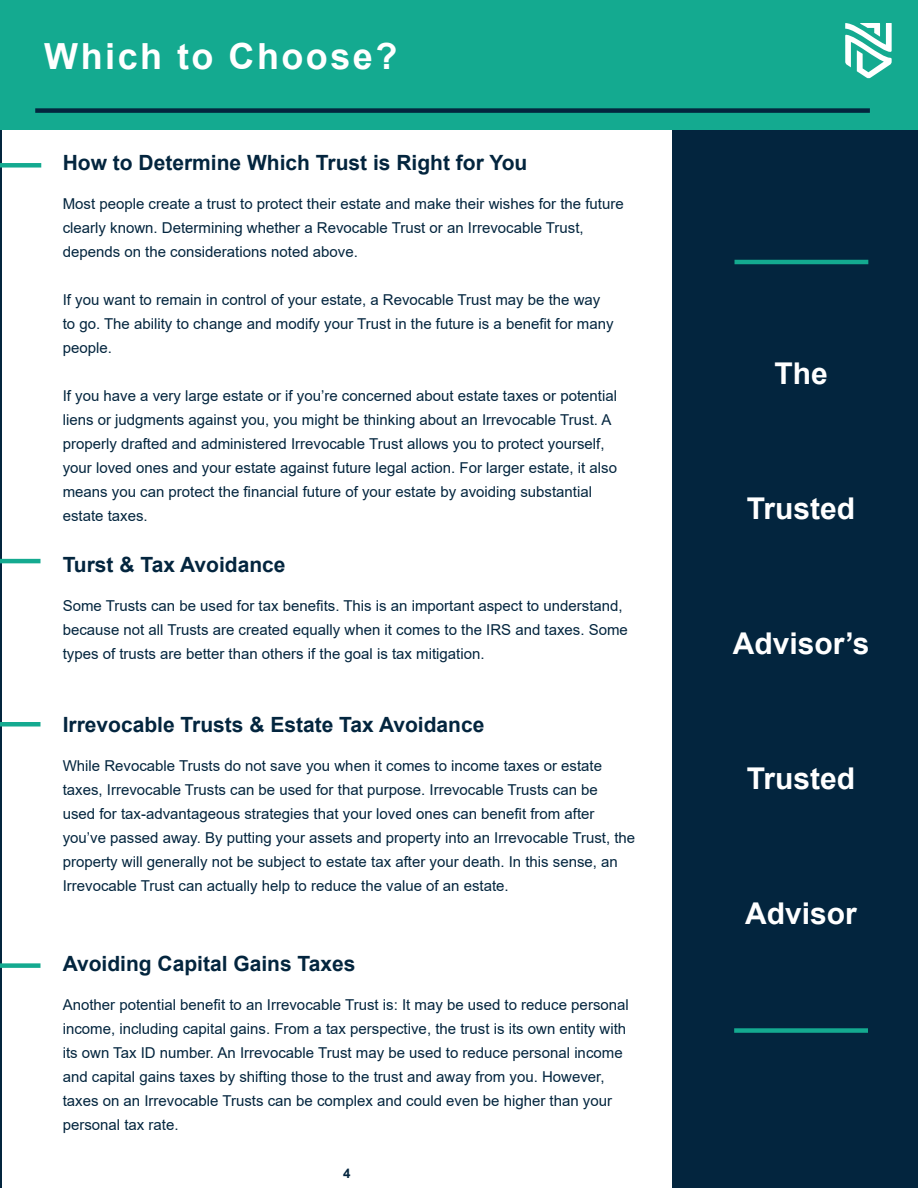
<style>
.page{position:relative;width:918px;height:1188px;background:#fff}
.page>*{position:absolute;margin:0;border:0;box-sizing:border-box;transform-origin:0 0}
.t1{font:700 36px "Arial";letter-spacing:.07em;color:#fff}
.t2{font:700 30px "Arial";color:#fff}
.t3{font:700 21px "Arial";color:#03253e}
.t4{font:15px/24px "Arial";color:#03253e}
.t5{font:700 13.35px "Arial";color:#03253e}
</style>
<div class="page">
<hr style="left:0;top:0;width:1px;height:1188px;background:#03253e">
<div style="left:673px;top:0;width:245px;height:1188px;background:#03253e"></div>
<hr style="left:735px;top:260px;width:133px;height:4px;background:#14aa90">
<div style="left:0;top:0;width:918px;height:130px;background:#14aa90"></div>
<div style="left:35px;top:108px;width:835px;height:5px;background:#03253e"></div>
<svg style="left:845px;top:23px;width:47px;height:55px"></svg>
<div style="left:0;top:163px;width:41px;height:5px;background:#14aa90"></div>
<hr style="left:0;top:559px;width:41px;height:4px;background:#14aa90">
<div style="left:734px;top:1028px;width:134px;height:5px;background:#14aa90"></div>
<div style="left:0;top:722px;width:41px;height:5px;background:#14aa90"></div>
<div style="left:0;top:963px;width:41px;height:5px;background:#14aa90"></div>
<p class="t1" style="left:44px;top:31px;width:355px">Which to Choose?</p>
<p class="t3" style="left:63px;top:148px;width:466px">How to Determine Which Trust is Right for You</p>
<p class="t4" style="left:63px;top:192px;width:563px">Most people create a trust to protect their estate and make their wishes for the future clearly known. Determining whether a Revocable Trust or an Irrevocable Trust,</p>
<p class="t4" style="left:63px;top:240px;width:297px">depends on the considerations noted above.</p>
<p class="t4" style="left:63px;top:288px;width:552px">If you want to remain in control of your estate, a Revocable Trust may be the way to go. The ability to change and modify your Trust in the future is a benefit for many people.</p>
<p class="t4" style="left:63px;top:384px;width:556px">If you have a very large estate or if you’re concerned about estate taxes or potential liens or judgments against you, you might be thinking about an Irrevocable Trust. A properly drafted and administered Irrevocable Trust allows you to protect yourself, your loved ones and your estate against future legal action. For larger estate, it also means you can protect the financial future of your estate by avoiding substantial</p>
<p class="t4" style="left:63px;top:504px;width:87px">estate taxes.</p>
<p class="t3" style="left:63px;top:550px;width:224px">Turst &amp; Tax Avoidance</p>
<p class="t4" style="left:63px;top:594px;width:567px">Some Trusts can be used for tax benefits. This is an important aspect to understand, because not all Trusts are created equally when it comes to the IRS and taxes. Some types of trusts are better than others if the goal is tax mitigation.</p>
<p class="t3" style="left:63px;top:710px;width:423px">Irrevocable Trusts &amp; Estate Tax Avoidance</p>
<p class="t4" style="left:63px;top:753px;width:541px">While Revocable Trusts do not save you when it comes to income taxes or estate</p>
<p class="t4" style="left:63px;top:777px;width:574px">taxes, Irrevocable Trusts can be used for that purpose. Irrevocable Trusts can be<br>used for tax-advantageous strategies that your loved ones can benefit from after you’ve passed away. By putting your assets and property into an Irrevocable Trust, the property will generally not be subject to estate tax after your death. In this sense, an Irrevocable Trust can actually help to reduce the value of an estate.</p>
<p class="t3" style="left:63px;top:949px;width:294px">Avoiding Capital Gains Taxes</p>
<p class="t4" style="left:63px;top:993px;width:568px">Another potential benefit to an Irrevocable Trust is: It may be used to reduce personal income, including capital gains. From a tax perspective, the trust is its own entity with its own Tax ID number. An Irrevocable Trust may be used to reduce personal income and capital gains taxes by shifting those to the trust and away from you. However, taxes on an Irrevocable Trusts can be complex and could even be higher than your personal tax rate.</p>
<p class="t5" style="left:343px;top:1164px;width:9px">4</p>
<p class="t2" style="left:774px;top:352px;width:55px">The</p>
<p class="t2" style="left:747px;top:487px;width:110px">Trusted</p>
<p class="t2" style="left:733px;top:622px;width:138px">Advisor’s</p>
<p class="t2" style="left:747px;top:757px;width:110px">Trusted</p>
<p class="t2" style="left:745px;top:892px;width:113px">Advisor</p>
</div>
